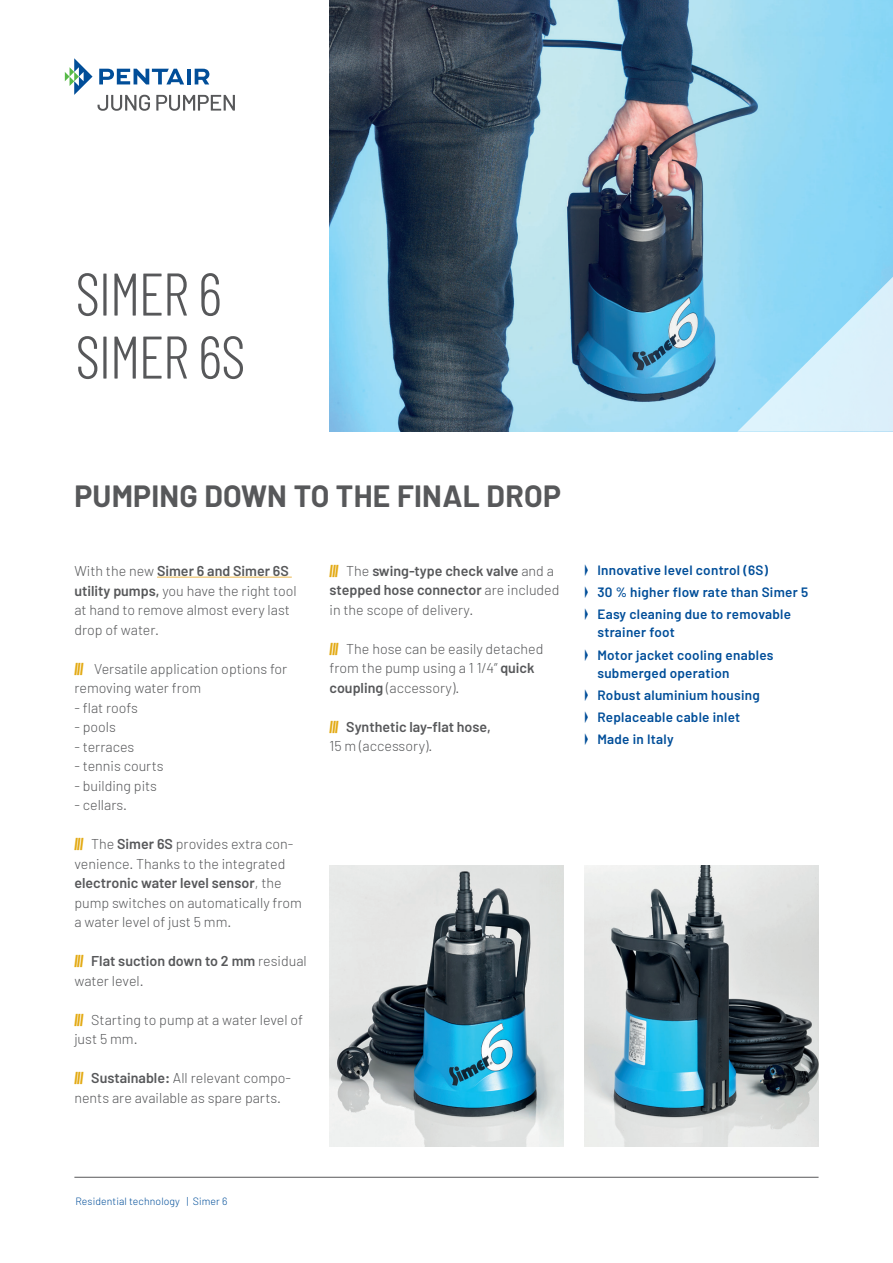
<style>
.page{position:relative;width:893px;height:1263px;background:#fff}
.page>*{position:absolute;margin:0;border:0;box-sizing:border-box;transform-origin:0 0}
.t1{font:300 60px/63px "Barlow Condensed";letter-spacing:-.025em;color:#57585a}
.t2{font:700 30px "Barlow";letter-spacing:.01em;color:#57585a}
.t3{font:300 14.25px/19.5px "Barlow";color:#57585a}
.t4{font:600 14.25px/19.5px "Barlow";color:#57585a}
.t5{font:600 13.5px/22.2px "Barlow";letter-spacing:.02em;color:#014e99}
.t6{font:300 10.5px "Barlow";letter-spacing:.01em;color:#014e99}
.s1{font-weight:600}
.s2{font-weight:700;font-style:italic;color:#e3aa15}
.s3{font-weight:300}
</style>
<div class="page">
<hr style="left:74px;top:1177px;width:745px;height:1px;background:#57585a">
<img style="left:330px;top:0;width:563px;height:432px">
<svg style="left:737px;top:277px;width:156px;height:155px;background:#b3e3f8"></svg>
<hr style="left:157px;top:577px;width:135px;height:1px;background:#edbe60">
<img style="left:330px;top:865px;width:233px;height:282px">
<img style="left:585px;top:865px;width:234px;height:282px">
<svg style="left:65px;top:58px;width:170px;height:53px"></svg>
<h1 class="t1" style="left:75px;top:261px;width:172px">SIMER 6<br>SIMER 6S</h1>
<h2 class="t2" style="left:74px;top:477px;width:488px">PUMPING DOWN TO THE FINAL DROP</h2>
<p class="t3" style="left:74px;top:561px;width:224px">With the new <span class="s1">Simer 6 and Simer 6S utility pumps,</span> you have the right tool at hand to remove almost every last drop of water.</p>
<p class="t3" style="left:74px;top:658px;width:214px"><span class="s2">|||</span> Versatile application options for removing water from</p>
<p class="t3" style="left:74px;top:697px;width:65px">- flat roofs</p>
<p class="t3" style="left:74px;top:717px;width:43px">- pools</p>
<p class="t3" style="left:74px;top:736px;width:61px">- terraces</p>
<p class="t3" style="left:74px;top:756px;width:91px">- tennis courts</p>
<p class="t3" style="left:74px;top:775px;width:84px">- building pits</p>
<p class="t3" style="left:74px;top:795px;width:54px">- cellars.</p>
<p class="t3" style="left:74px;top:834px;width:229px"><span class="s2">|||</span> The <span class="s1">Simer 6S</span> provides extra con&shy;venience. Thanks to the integrated <span class="s1">electronic water level sensor</span>, the pump switches on automatically from a water level of just 5 mm.</p>
<p class="t4" style="left:74px;top:951px;width:234px"><span class="s2">|||</span> Flat suction down to 2 mm <span class="s3">residual water level.</span></p>
<p class="t3" style="left:74px;top:1009px;width:230px"><span class="s2">|||</span> Starting to pump at a water level of just 5 mm.</p>
<p class="t3" style="left:74px;top:1068px;width:218px"><span class="s2">|||</span> <span class="s1">Sustainable:</span> All relevant compo&shy;nents are available as spare parts.</p>
<p class="t4" style="left:330px;top:560px;width:231px"><span class="s2">|||</span> <span class="s3">The</span> swing-type check valve <span class="s3">and a </span>stepped hose connector <span class="s3">are included in the scope of delivery.</span></p>
<p class="t3" style="left:330px;top:638px;width:215px"><span class="s2">|||</span> The hose can be easily detached from the pump using a 1 1/4” <span class="s1">quick coupling</span> (accessory).</p>
<p class="t4" style="left:330px;top:716px;width:163px"><span class="s2">|||</span> Synthetic lay-flat hose,<br><span class="s3">15 m (accessory).</span></p>
<p class="t5" style="left:585px;top:559px;width:225px">▸ Innovative level control (6S)<br>▸ 30 % higher flow rate than Simer 5 ▸ Easy cleaning due to removable</p>
<p class="t5" style="left:585px;top:621px;width:190px;text-indent:13px">strainer foot<br>▸ Motor jacket cooling enables</p>
<p class="t5" style="left:585px;top:661px;width:177px;text-indent:13px">submerged operation<br>▸ Robust aluminium housing ▸ Replaceable cable inlet<br>▸ Made in Italy</p>
<p class="t6" style="left:75px;top:1194px;width:154px">Residential technology | Simer 6</p>
</div>
